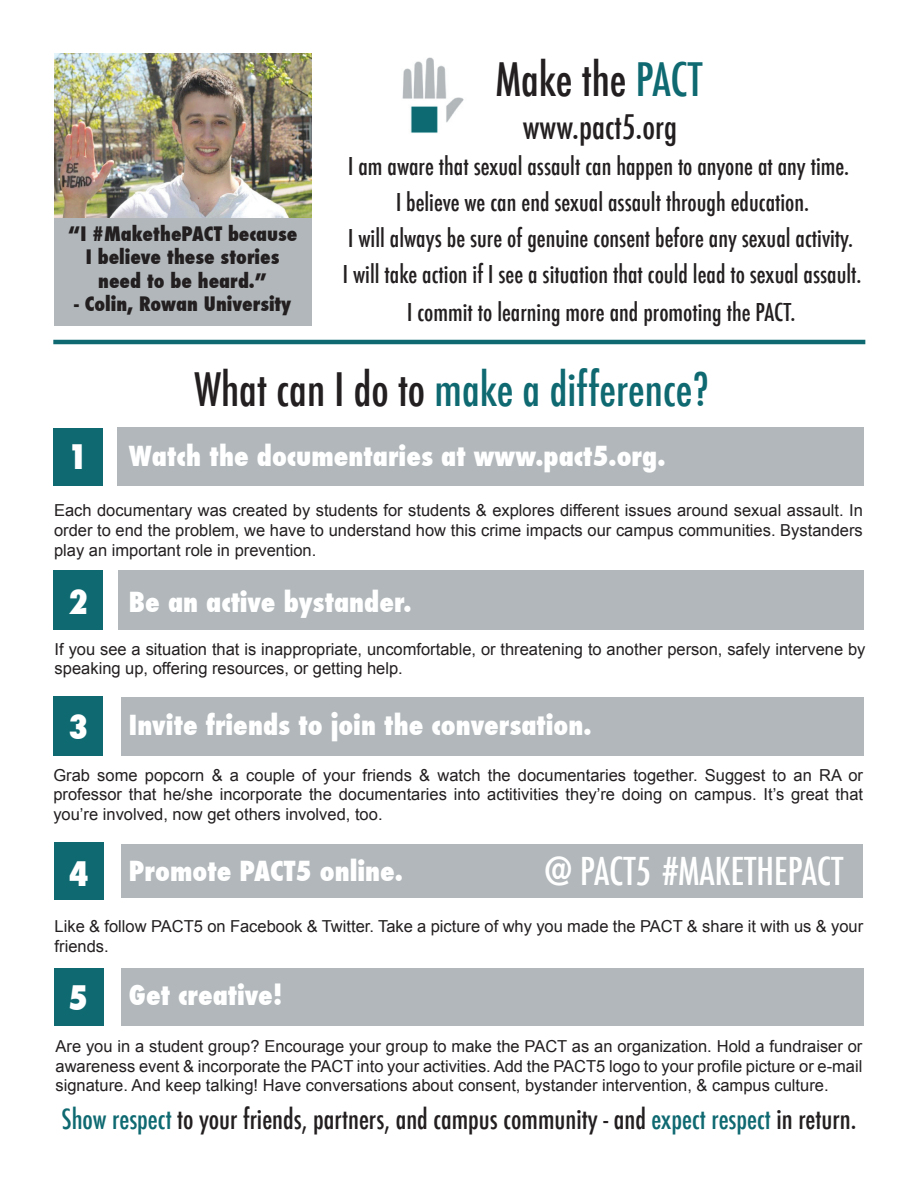
<style>
.page{position:relative;width:918px;height:1188px;background:#fff}
.page>*{position:absolute;margin:0;border:0;box-sizing:border-box;transform-origin:0 0}
.t1{font:500 condensed 45px "Futura";color:#0e6971}
.t2{font:500 condensed 45px "Futura";color:#231f20}
.t3{font:500 condensed 37.5px "Futura";color:#fff}
.t4{font:500 condensed 33px "Futura";color:#231f20}
.t5{font:800 condensed 33px "Futura";color:#fff}
.t6{font:800 condensed 27px "Futura";color:#fff}
.t7{font:500 condensed 27px "Futura";color:#231f20}
.t8{font:500 condensed 24px/36.5px "Futura";color:#231f20;text-align:center}
.t9{font:800 condensed 19.5px/23.4px "Futura";color:#231f20;text-align:center}
.t10{font:16.5px/19.8px "Arial";color:#231f20;text-align:justify}
.s1{color:#0e6971}
.s2{color:#231f20}
</style>
<div class="page">
<div style="left:53px;top:428px;width:50px;height:57px;background:#0e6971"></div>
<div style="left:53px;top:571px;width:50px;height:59px;background:#0e6971"></div>
<div style="left:54px;top:697px;width:49px;height:59px;background:#0e6971"></div>
<div style="left:55px;top:843px;width:49px;height:57px;background:#0e6971"></div>
<div style="left:122px;top:697px;width:742px;height:59px;background:#b1b7ba"></div>
<div style="left:119px;top:571px;width:745px;height:59px;background:#b1b7ba"></div>
<div style="left:54px;top:218px;width:257px;height:108px;background:#b1b7ba"></div>
<img style="left:54px;top:54px;width:257px;height:164px">
<div style="left:118px;top:428px;width:746px;height:58px;background:#b1b7ba"></div>
<div style="left:122px;top:844px;width:741px;height:54px;background:#b1b7ba"></div>
<div style="left:122px;top:968px;width:742px;height:57px;background:#b1b7ba"></div>
<hr style="left:53px;top:340px;width:812px;height:4px;background:#0e6971">
<img style="left:402px;top:57px;width:62px;height:76px">
<div style="left:54px;top:969px;width:49px;height:57px;background:#0e6971"></div>
<p class="t9" style="left:68px;top:222px;width:231px">“I #MakethePACT because<br>I believe these stories need to be heard.”</p>
<p class="t9" style="left:74px;top:292px;width:219px">- Colin, Rowan University</p>
<h1 class="t2" style="left:495px;top:51px;width:209px">Make the <span class="s1">PACT</span></h1>
<h3 class="t4" style="left:523px;top:106px;width:156px">www.pact5.org</h3>
<p class="t8" style="left:343px;top:148px;width:520px">I am aware that sexual assault can happen to anyone at any time.<br>I believe we can end sexual assault through education.<br>I will always be sure of genuine consent before any sexual activity.<br>I will take action if I see a situation that could lead to sexual assault.<br>I commit to learning more and promoting the PACT.</p>
<h3 class="t5" style="left:68px;top:434px;width:21px">1</h3>
<h1 class="t1" style="left:194px;top:361px;width:516px"><span class="s2">What can I do to</span> make a difference?</h1>
<h3 class="t6" style="left:129px;top:437px;width:538px">Watch the documentaries at www.pact5.org.</h3>
<p class="t10" style="left:54px;top:500px;width:810px">Each documentary was created by students for students &amp; explores different issues around sexual assault. In order to end the problem, we have to understand how this crime impacts our campus communities. Bystanders play an important role in prevention.</p>
<h3 class="t5" style="left:68px;top:579px;width:21px">2</h3>
<h3 class="t6" style="left:129px;top:584px;width:284px">Be an active bystander.</h3>
<p class="t10" style="left:55px;top:639px;width:812px">If you see a situation that is inappropriate, uncomfortable, or threatening to another person, safely intervene by speaking up, offering resources, or getting help.</p>
<h3 class="t5" style="left:69px;top:704px;width:21px">3</h3>
<h3 class="t6" style="left:129px;top:706px;width:464px">Invite friends to join the conversation.</h3>
<p class="t10" style="left:53px;top:765px;width:811px">Grab some popcorn &amp; a couple of your friends &amp; watch the documentaries together. Suggest to an RA or professor that he/she incorporate the documentaries into actitivities they’re doing on campus. It’s great that you’re involved, now get others involved, too.</p>
<h3 class="t5" style="left:69px;top:851px;width:21px">4</h3>
<h3 class="t6" style="left:129px;top:852px;width:276px">Promote PACT5 online.</h3>
<h2 class="t3" style="left:544px;top:848px;width:258px">@ pact5 #makethepact</h2>
<p class="t10" style="left:55px;top:917px;width:810px">Like &amp; follow PACT5 on Facebook &amp; Twitter. Take a picture of why you made the PACT &amp; share it with us &amp; your friends.</p>
<h3 class="t5" style="left:68px;top:976px;width:21px">5</h3>
<h3 class="t6" style="left:129px;top:977px;width:155px">Get creative!</h3>
<p class="t10" style="left:56px;top:1036px;width:808px">Are you in a student group? Encourage your group to make the PACT as an organization. Hold a fundraiser or awareness event &amp; incorporate the PACT into your activities. Add the PACT5 logo to your profile picture or e-mail signature. And keep talking! Have conversations about consent, bystander intervention, &amp; campus culture.</p>
<h3 class="t7" style="left:62px;top:1102px;width:796px"><span class="s1">Show respect</span> to your friends, partners, and campus community - and <span class="s1">expect respect</span> in return.</h3>
</div>
